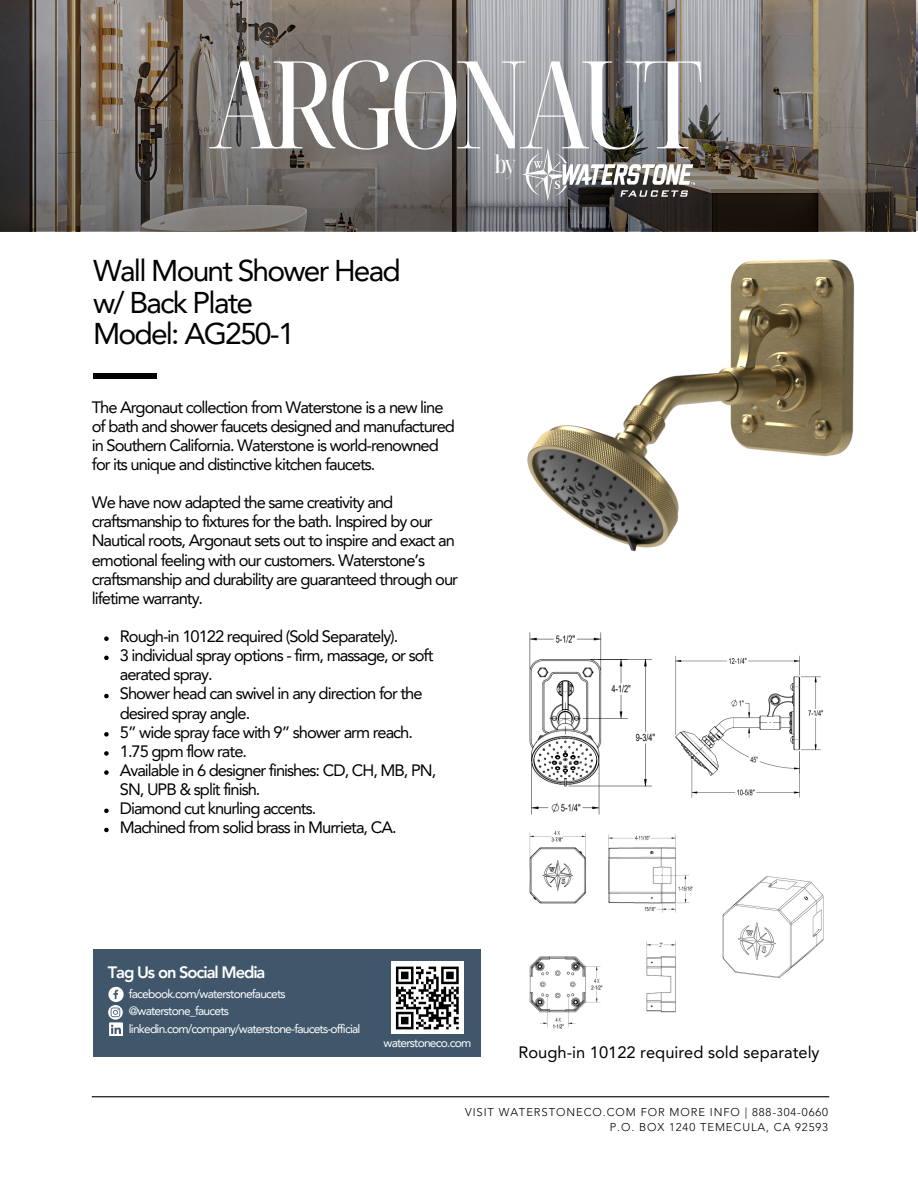
<style>
.page{position:relative;width:918px;height:1188px;background:#fff}
.page>*{position:absolute;margin:0;border:0;box-sizing:border-box;transform-origin:0 0}
.t1{font:extra-condensed 121.65px "Noto Serif Display";letter-spacing:-.065em;color:#fff}
.t2{font:30px/31.5px "Avenir LT Pro";letter-spacing:-.06em;color:#000}
.t3{font:extra-condensed 24.75px "Noto Serif Display";color:#fff}
.t4{font:extra-condensed 24.45px "Noto Serif Display";color:#fff}
.t5{font:16.5px/19.2px "Avenir LT Pro";letter-spacing:-.06em;color:#000}
.t6{font:16.5px "Avenir LT Pro";letter-spacing:-.03em;color:#fff}
.t7{font:16.5px "Avenir LT Pro";color:#000}
.t8{font:800 16.5px "Avenir LT Pro";letter-spacing:-.065em;color:#fff}
.t9{font:12px "Avenir LT Pro";letter-spacing:-.065em;color:#fff}
.t10{font:300 11.25px "Avenir LT Pro";letter-spacing:.08em;color:#000}
</style>
<div class="page">
<div style="left:93px;top:373px;width:64px;height:6px;background:#000"></div>
<svg style="left:104px;top:636px;width:5px;height:5px"></svg>
<svg style="left:104px;top:656px;width:5px;height:4px"></svg>
<svg style="left:104px;top:694px;width:5px;height:4px"></svg>
<svg style="left:104px;top:732px;width:5px;height:5px"></svg>
<svg style="left:104px;top:751px;width:5px;height:5px"></svg>
<svg style="left:104px;top:770px;width:5px;height:5px"></svg>
<svg style="left:104px;top:809px;width:5px;height:4px"></svg>
<svg style="left:104px;top:828px;width:5px;height:4px"></svg>
<hr style="left:92px;top:1096px;width:737px;height:1px;background:#000">
<img style="left:527px;top:259px;width:327px;height:293px">
<img style="left:529px;top:632px;width:126px;height:183px">
<img style="left:675px;top:655px;width:148px;height:143px">
<img style="left:529px;top:831px;width:164px;height:198px">
<img style="left:722px;top:876px;width:102px;height:102px">
<img style="left:0;top:0;width:918px;height:231px">
<img style="left:522px;top:149px;width:172px;height:51px">
<div style="left:93px;top:949px;width:388px;height:107px;background:#40576b"></div>
<div style="left:391px;top:962px;width:73px;height:72px;background:#fff"></div>
<svg style="left:395px;top:967px;width:64px;height:63px"></svg>
<svg style="left:108px;top:987px;width:15px;height:49px"></svg>
<h5 class="t1" style="left:209px;top:18px;width:495px">ARGONAUT</h5>
<p class="t4" style="left:494px;top:147px;width:23px">by</p>
<p class="t3" style="left:423px;top:138px;width:23px">by</p>
<h1 class="t2" style="left:93px;top:258px;width:309px">Wall Mount Shower Head w/ Back Plate<br>Model: AG250-1</h1>
<p class="t5" style="left:92px;top:399px;width:365px">The Argonaut collection from Waterstone is a new line of bath and shower faucets designed and manufactured in Southern California. Waterstone is world-renowned for its unique and distinctive kitchen faucets.</p>
<h4 class="t5" style="left:92px;top:494px;width:368px">We have now adapted the same creativity and craftsmanship to fixtures for the bath. Inspired by our Nautical roots, Argonaut sets out to inspire and exact an emotional feeling with our customers. Waterstone’s craftsmanship and durability are guaranteed through our lifetime warranty.</h4>
<p class="t5" style="left:120px;top:628px;width:280px">Rough-in 10122 required (Sold Separately).</p>
<p class="t5" style="left:120px;top:647px;width:315px">3 individual spray options - firm, massage, or soft aerated spray.</p>
<p class="t5" style="left:120px;top:686px;width:304px">Shower head can swivel in any direction for the desired spray angle.</p>
<h4 class="t5" style="left:120px;top:724px;width:295px">5” wide spray face with 9” shower arm reach.</h4>
<h2 class="t5" style="left:120px;top:743px;width:129px">1.75 gpm flow rate.</h2>
<h3 class="t5" style="left:120px;top:762px;width:318px">Available in 6 designer finishes: CD, CH, MB, PN,<br>SN, UPB &amp; split finish.</h3>
<p class="t5" style="left:120px;top:800px;width:198px">Diamond cut knurling accents.</p>
<p class="t5" style="left:120px;top:820px;width:278px">Machined from solid brass in Murrieta, CA.</p>
<p class="t8" style="left:108px;top:965px;width:159px">Tag Us on Social Media</p>
<p class="t6" style="left:125px;top:965px;width:126px">FOR MORE INFO</p>
<p class="t6" style="left:125px;top:1004px;width:99px">888-304-0660</p>
<h6 class="t6" style="left:125px;top:1023px;width:131px">waterstoneco.com</h6>
<p class="t9" style="left:129px;top:989px;width:158px">facebook.com/waterstonefaucets</p>
<p class="t9" style="left:129px;top:1024px;width:233px">linkedin.com/company/waterstone-faucets-official</p>
<p class="t9" style="left:129px;top:1006px;width:102px">@waterstone_faucets</p>
<p class="t9" style="left:384px;top:1038px;width:89px">waterstoneco.com</p>
<p class="t7" style="left:518px;top:1045px;width:303px">Rough-in 10122 required sold separately</p>
<p class="t10" style="left:465px;top:1108px;width:365px">VISIT WATERSTONECO.COM FOR MORE INFO | 888-304-0660</p>
<p class="t10" style="left:610px;top:1123px;width:220px">P.O. BOX 1240 TEMECULA, CA 92593</p>
</div>
